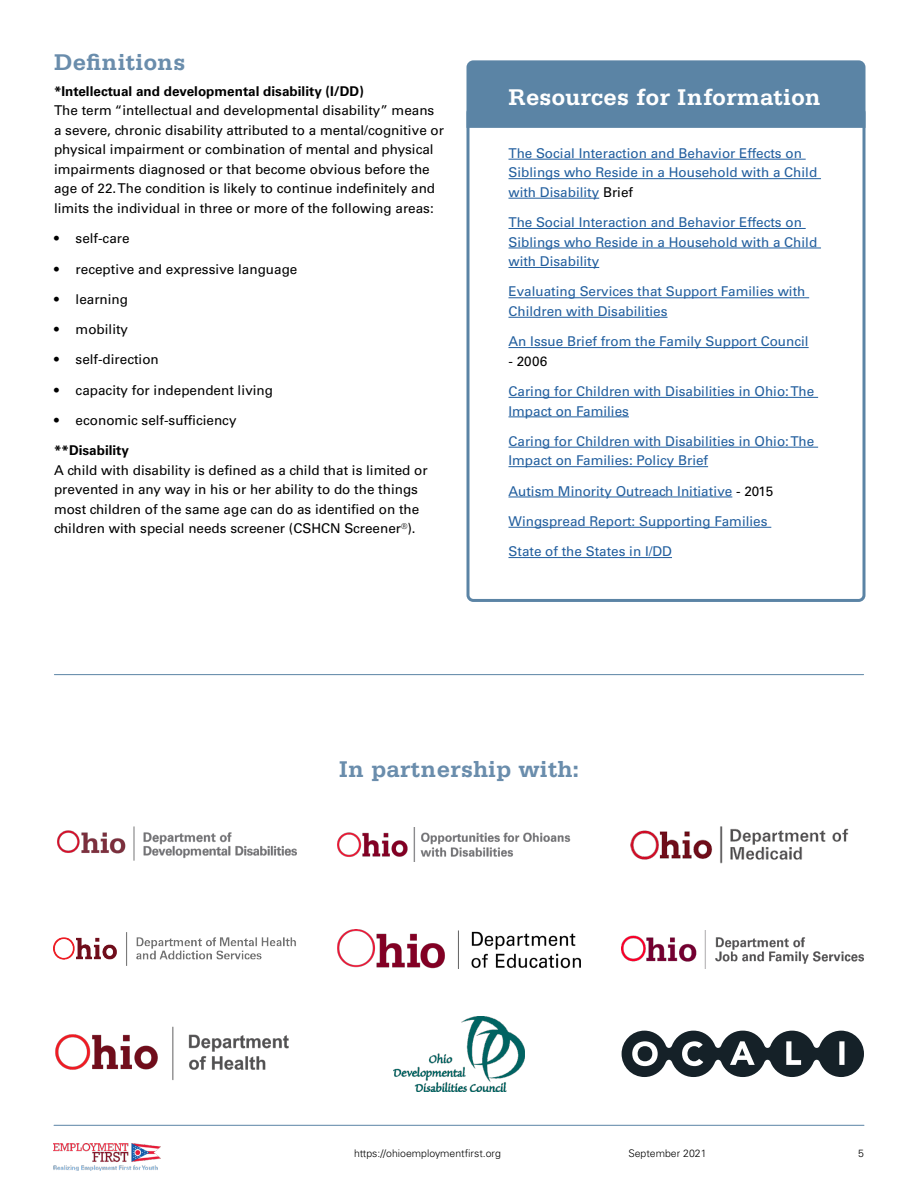
<style>
.page{position:relative;width:918px;height:1188px;background:#fff}
.page>*{position:absolute;margin:0;border:0;box-sizing:border-box;transform-origin:0 0}
.h2__small{font:700 24px "Serifa Std";letter-spacing:.01em;color:#6a8dac}
.h2__small-2{font:700 24px "Serifa Std";letter-spacing:.01em;color:#fff}
.t1{font:13.5px/19.5px "Univers LT Std";color:#000}
.t2{font:13.5px/19.5px "Univers LT Std";color:#215e9e}
.t3{font:300 10.5px "Univers LT Std";color:#000}
.s1{font-weight:700}
.s2{color:#000}
</style>
<div class="page">
<hr style="left:54px;top:1125px;width:810px;height:1px;background:#5b84a5">
<img style="left:54px;top:1144px;width:106px;height:27px">
<div style="left:466px;top:60px;width:400px;height:69px;background:#5b84a5"></div>
<div style="left:467px;top:106px;width:399px;height:496px;border:3px solid #5b84a5;border-radius:5px"></div>
<hr style="left:508px;top:159px;width:298px;height:1px;background:#215e9e">
<hr style="left:508px;top:178px;width:313px;height:1px;background:#215e9e">
<hr style="left:508px;top:198px;width:91px;height:1px;background:#215e9e">
<hr style="left:508px;top:228px;width:298px;height:1px;background:#215e9e">
<hr style="left:508px;top:248px;width:313px;height:1px;background:#215e9e">
<hr style="left:508px;top:267px;width:91px;height:1px;background:#215e9e">
<hr style="left:508px;top:297px;width:301px;height:1px;background:#215e9e">
<hr style="left:508px;top:317px;width:160px;height:1px;background:#215e9e">
<hr style="left:508px;top:347px;width:301px;height:1px;background:#215e9e">
<hr style="left:508px;top:397px;width:310px;height:1px;background:#215e9e">
<hr style="left:508px;top:417px;width:121px;height:1px;background:#215e9e">
<hr style="left:508px;top:447px;width:310px;height:1px;background:#215e9e">
<hr style="left:508px;top:466px;width:200px;height:1px;background:#215e9e">
<hr style="left:508px;top:497px;width:224px;height:1px;background:#215e9e">
<hr style="left:508px;top:527px;width:263px;height:1px;background:#215e9e">
<hr style="left:508px;top:557px;width:164px;height:1px;background:#215e9e">
<img style="left:57px;top:826px;width:239px;height:35px">
<img style="left:54px;top:933px;width:242px;height:33px">
<img style="left:55px;top:1026px;width:234px;height:54px">
<img style="left:338px;top:827px;width:233px;height:35px">
<img style="left:338px;top:930px;width:242px;height:39px">
<img style="left:393px;top:1016px;width:131px;height:75px">
<img style="left:630px;top:826px;width:219px;height:38px">
<img style="left:622px;top:930px;width:242px;height:38px">
<svg style="left:622px;top:1031px;width:242px;height:46px"></svg>
<hr style="left:54px;top:674px;width:810px;height:1px;background:#5b84a5">
<h2 class="h2__small" style="left:54px;top:48px;width:133px">Definitions</h2>
<p class="t1" style="left:54px;top:81px;width:392px"><span class="s1">*Intellectual and developmental disability (I/DD)<br></span>The term “intellectual and developmental disability” means a severe, chronic disability attributed to a mental/cognitive or physical impairment or combination of mental and physical impairments diagnosed or that become obvious before the age of 22. The condition is likely to continue indefinitely and limits the individual in three or more of the following areas:</p>
<p class="t1" style="left:54px;top:229px;width:77px">• self-care</p>
<p class="t1" style="left:54px;top:259px;width:245px">• receptive and expressive language</p>
<p class="t1" style="left:54px;top:289px;width:76px">• learning</p>
<p class="t1" style="left:54px;top:320px;width:76px">• mobility</p>
<p class="t1" style="left:54px;top:350px;width:106px">• self-direction</p>
<p class="t1" style="left:54px;top:380px;width:221px">• capacity for independent living</p>
<p class="t1" style="left:54px;top:411px;width:184px">• economic self-sufficiency</p>
<p class="t1" style="left:54px;top:441px;width:375px"><span class="s1">**Disability<br></span>A child with disability is defined as a child that is limited or prevented in any way in his or her ability to do the things most children of the same age can do as identified on the children with special needs screener (CSHCN Screener<sup>®</sup>).</p>
<h2 class="h2__small-2" style="left:508px;top:83px;width:314px">Resources for Information</h2>
<p class="t2" style="left:508px;top:143px;width:310px">The Social Interaction and Behavior Effects on<br>Siblings who Reside in a Household with a Child with Disability <span class="s2">Brief</span></p>
<p class="t2" style="left:508px;top:213px;width:310px">The Social Interaction and Behavior Effects on<br>Siblings who Reside in a Household with a Child with Disability</p>
<p class="t2" style="left:508px;top:282px;width:298px">Evaluating Services that Support Families with<br>Children with Disabilities</p>
<p class="t2" style="left:508px;top:332px;width:302px">An Issue Brief from the Family Support Council</p>
<p class="t1" style="left:508px;top:351px;width:40px">- 2006</p>
<p class="t2" style="left:508px;top:382px;width:307px">Caring for Children with Disabilities in Ohio: The<br>Impact on Families</p>
<p class="t2" style="left:508px;top:431px;width:307px">Caring for Children with Disabilities in Ohio: The<br>Impact on Families: Policy Brief</p>
<p class="t2" style="left:508px;top:481px;width:266px">Autism Minority Outreach Initiative <span class="s2">- 2015</span></p>
<p class="t2" style="left:508px;top:511px;width:261px">Wingspread Report: Supporting Families</p>
<p class="t2" style="left:508px;top:542px;width:165px">State of the States in I/DD</p>
<h2 class="h2__small" style="left:339px;top:755px;width:242px">In partnership with:</h2>
<p class="t3" style="left:354px;top:1147px;width:148px">https://ohioemploymentfirst.org</p>
<p class="t3" style="left:628px;top:1147px;width:80px">September 2021</p>
<p class="t3" style="left:858px;top:1147px;width:7px">5</p>
</div>
